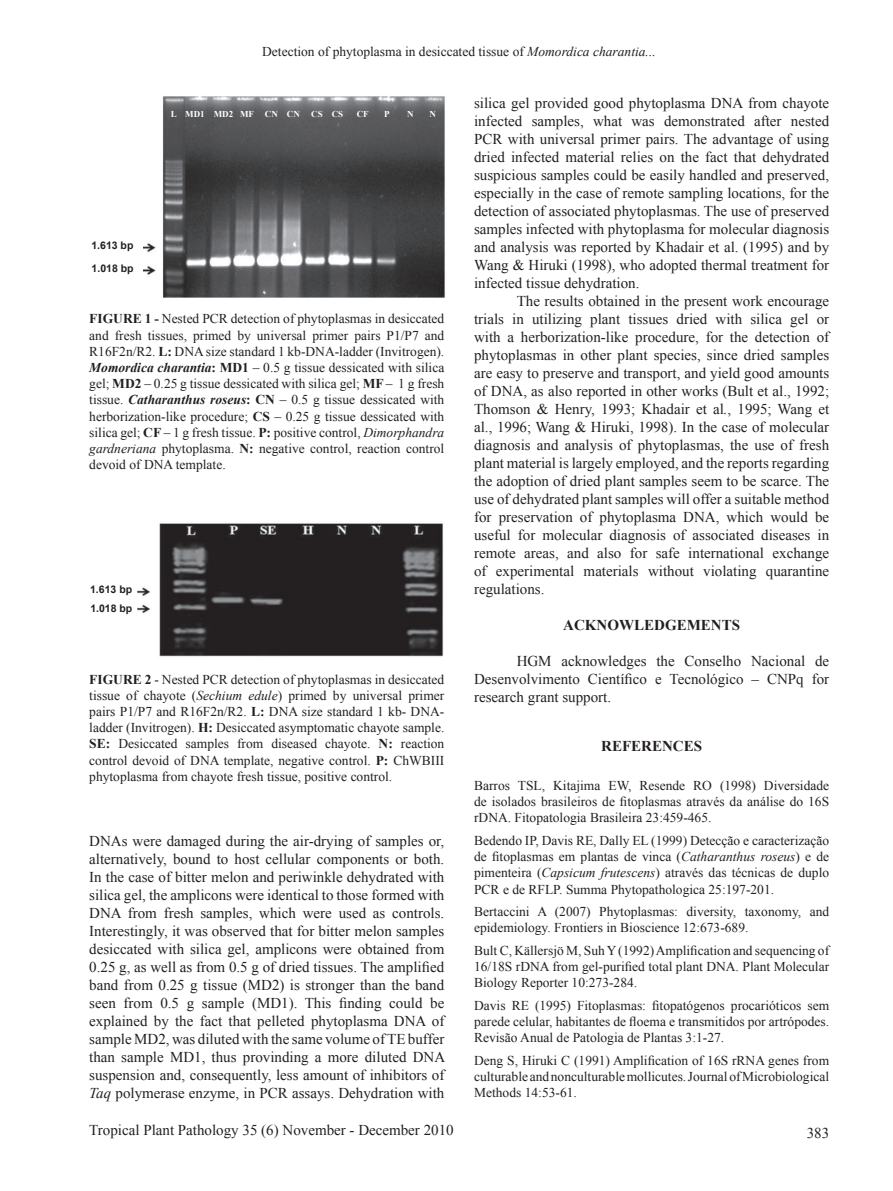
<style>
.page{position:relative;width:893px;height:1191px;background:#fff}
.page>*{position:absolute;margin:0;border:0;box-sizing:border-box;transform-origin:0 0}
.t1{font:15px/18px "Times New Roman";color:#231f20;text-align:justify}
.t2{font:700 15px "Times New Roman";color:#231f20}
.t3{font:13.5px/16.2px "Times New Roman";color:#231f20;text-align:justify}
.t4{font:700 10.5px/22.6px "Arial";color:#231f20}
.t5{font:700 9px "Times New Roman";color:#fff}
.s1{font-style:italic}
.s2{font-weight:700}
.s3{font-weight:700;font-style:italic}
</style>
<div class="page">
<img style="left:143px;top:96px;width:302px;height:202px">
<img style="left:137px;top:523px;width:306px;height:134px">
<p class="t3" style="left:262px;top:43px;width:395px">Detection of phytoplasma in desiccated tissue of <span class="s1">Momordica charantia...</span></p>
<p class="t1" style="left:474px;top:94px;width:357px">silica gel provided good phytoplasma DNA from chayote infected samples, what was demonstrated after nested PCR with universal primer pairs. The advantage of using dried infected material relies on the fact that dehydrated suspicious samples could be easily handled and preserved, especially in the case of remote sampling locations, for the detection of associated phytoplasmas. The use of preserved samples infected with phytoplasma for molecular diagnosis and analysis was reported by Khadair et al. (1995) and by Wang &amp; Hiruki (1998), who adopted thermal treatment for infected tissue dehydration.</p>
<p class="t1" style="left:474px;top:292px;width:357px;text-indent:43px">The results obtained in the present work encourage trials in utilizing plant tissues dried with silica gel or with a herborization-like procedure, for the detection of phytoplasmas in other plant species, since dried samples are easy to preserve and transport, and yield good amounts of DNA, as also reported in other works (Bult et al., 1992; Thomson &amp; Henry, 1993; Khadair et al<span class="s1">.</span>, 1995; Wang et al., 1996; Wang &amp; Hiruki, 1998). In the case of molecular diagnosis and analysis of phytoplasmas, the use of fresh plant material is largely employed, and the reports regarding the adoption of dried plant samples seem to be scarce. The use of dehydrated plant samples will offer a suitable method for preservation of phytoplasma DNA, which would be useful for molecular diagnosis of associated diseases in remote areas, and also for safe international exchange of experimental materials without violating quarantine regulations.</p>
<p class="t2" style="left:563px;top:615px;width:178px">ACKNOWLEDGEMENTS</p>
<p class="t1" style="left:474px;top:652px;width:357px;text-indent:43px">HGM acknowledges the Conselho Nacional de Desenvolvimento Científico e Tecnológico – CNPq for research grant support.</p>
<p class="t5" style="left:171px;top:108px;width:131px">L MD1 MD2 MF CN CN</p>
<p class="t5" style="left:311px;top:108px;width:34px">CS CS</p>
<p class="t5" style="left:357px;top:108px;width:13px">CF</p>
<p class="t5" style="left:384px;top:108px;width:7px">P</p>
<p class="t5" style="left:407px;top:108px;width:8px">N</p>
<p class="t5" style="left:429px;top:108px;width:8px">N</p>
<p class="t4" style="left:91px;top:235px;width:44px">1.613 bp<br>1.018 bp</p>
<p class="t3" style="left:89px;top:310px;width:357px"><span class="s2">FIGURE 1 -</span> Nested PCR detection of phytoplasmas in desiccated and fresh tissues, primed by universal primer pairs P1/P7 and R16F2n/R2. <span class="s2">L:</span> DNA size standard 1 kb-DNA-ladder (Invitrogen).<br><span class="s3">Momordica charantia</span><span class="s2">: MD1</span> – 0.5 g tissue dessicated with silica gel; <span class="s2">MD2</span> – 0.25 g tissue dessicated with silica gel; <span class="s2">MF</span> – 1 g fresh tissue. <span class="s3">Catharanthus roseus</span><span class="s2">: CN</span> – 0.5 g tissue dessicated with herborization-like procedure; <span class="s2">CS</span> – 0.25 g tissue dessicated with silica gel; <span class="s2">CF</span> – 1 g fresh tissue. <span class="s2">P:</span> positive control, <span class="s1">Dimorphandra gardneriana</span> phytoplasma. <span class="s2">N:</span> negative control, reaction control devoid of DNA template.</p>
<p class="t4" style="left:90px;top:580px;width:44px;line-height:19.4px">1.613 bp<br>1.018 bp</p>
<p class="t3" style="left:89px;top:670px;width:357px"><span class="s2">FIGURE 2</span> - Nested PCR detection of phytoplasmas in desiccated tissue of chayote (<span class="s1">Sechium edule</span>) primed by universal primer pairs P1/P7 and R16F2n/R2. <span class="s2">L:</span> DNA size standard 1 kb- DNA&shy;ladder (Invitrogen). <span class="s2">H:</span> Desiccated asymptomatic chayote sample.<br><span class="s2">SE:</span> Desiccated samples from diseased chayote. <span class="s2">N:</span> reaction control devoid of DNA template, negative control. <span class="s2">P:</span> ChWBIII phytoplasma from chayote fresh tissue, positive control.</p>
<p class="t2" style="left:601px;top:735px;width:102px">REFERENCES</p>
<p class="t3" style="left:474px;top:777px;width:357px">Barros TSL, Kitajima EW, Resende RO (1998) Diversidade de isolados brasileiros de fitoplasmas através da análise do 16S rDNA. Fitopatologia Brasileira 23:459-465.</p>
<p class="t3" style="left:474px;top:832px;width:357px">Bedendo IP, Davis RE, Dally EL (1999) Detecção e caracterização de fitoplasmas em plantas de vinca (<span class="s1">Catharanthus roseus</span>) e de pimenteira (<span class="s1">Capsicum frutescens</span>) através das técnicas de duplo PCR e de RFLP. Summa Phytopathologica 25:197-201.</p>
<p class="t3" style="left:474px;top:903px;width:357px">Bertaccini A (2007) Phytoplasmas: diversity, taxonomy, and epidemiology. Frontiers in Bioscience 12:673-689.</p>
<p class="t3" style="left:474px;top:942px;width:357px">Bult C, Källersjö M, Suh Y (1992) Amplification and sequencing of 16/18S rDNA from gel-purified total plant DNA. Plant Molecular Biology Reporter 10:273-284.</p>
<p class="t3" style="left:474px;top:997px;width:357px">Davis RE (1995) Fitoplasmas: fitopatógenos procarióticos sem parede celular, habitantes de floema e transmitidos por artrópodes.<br>Revisão Anual de Patologia de Plantas 3:1-27.</p>
<p class="t3" style="left:474px;top:1052px;width:357px">Deng S, Hiruki C (1991) Amplification of 16S rRNA genes from culturable and nonculturable mollicutes. Journal of Microbiological Methods 14:53-61.</p>
<p class="t1" style="left:89px;top:832px;width:357px">DNAs were damaged during the air-drying of samples or, alternatively, bound to host cellular components or both.<br>In the case of bitter melon and periwinkle dehydrated with silica gel, the amplicons were identical to those formed with DNA from fresh samples, which were used as controls.<br>Interestingly, it was observed that for bitter melon samples desiccated with silica gel, amplicons were obtained from 0.25 g, as well as from 0.5 g of dried tissues. The amplified band from 0.25 g tissue (MD2) is stronger than the band seen from 0.5 g sample (MD1). This finding could be explained by the fact that pelleted phytoplasma DNA of sample MD2, was diluted with the same volume of TE buffer than sample MD1, thus provinding a more diluted DNA suspension and, consequently, less amount of inhibitors of <span class="s1">Taq</span> polymerase enzyme, in PCR assays. Dehydration with</p>
<p class="t1" style="left:89px;top:1121px;width:366px">Tropical Plant Pathology 35 (6) November - December 2010</p>
<p class="t1" style="left:807px;top:1123px;width:24px">383</p>
</div>
